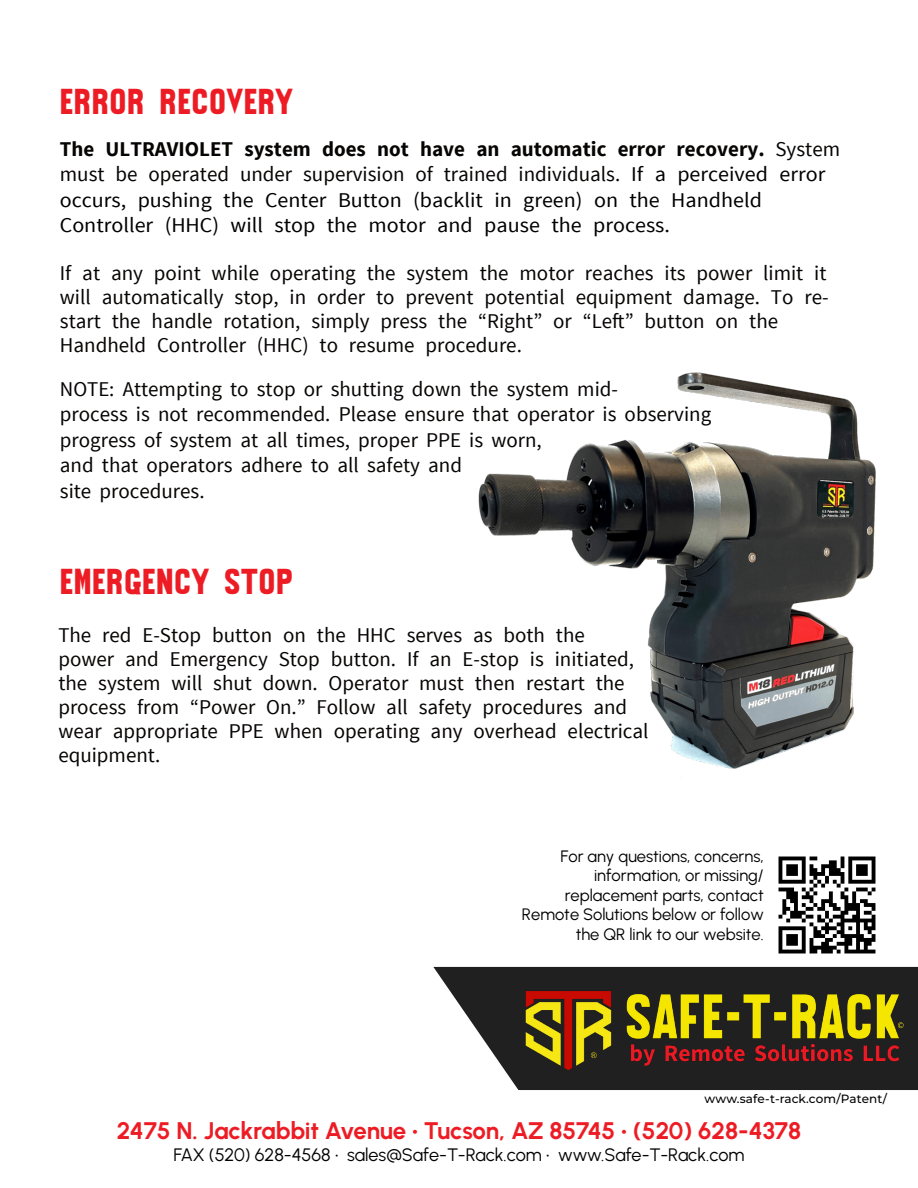
<style>
.page{position:relative;width:918px;height:1188px;background:#fff}
.page>*{position:absolute;margin:0;border:0;box-sizing:border-box;transform-origin:0 0}
.t1{font:800 36px "Galhau Display";color:#ed1c24}
.t2{font:700 24px "Urbanist";letter-spacing:-.005em;color:#ed1c24}
.t3{font:21px "Source Sans Pro";color:#070504}
.t4{font:21px "Source Sans Pro";color:#000;scale:1.05 1}
.t5{font:700 21px "Source Sans Pro";color:#070504}
.t6{font:18px "Urbanist";letter-spacing:-.005em;color:#000}
.t7{font:16.5px "Urbanist";color:#000}
.t8{font:500 12px "Montserrat Roman";letter-spacing:.015em;color:#000}
</style>
<div class="page">
<img style="left:764px;top:856px;width:127px;height:111px">
<svg style="left:433px;top:967px;width:485px;height:123px;fill:#202020"></svg>
<img style="left:518px;top:980px;width:390px;height:107px">
<img style="left:478px;top:372px;width:398px;height:406px">
<p class="t1" style="left:59px;top:87px;width:235px">ERROR RECOVERY</p>
<p class="t5" style="left:60px;top:140px;width:706px">The ULTRAVIOLET system does not have an automatic error recovery.</p>
<p class="t3" style="left:776px;top:140px;width:66px">System</p>
<p class="t3" style="left:60px;top:165px;width:562px">must be operated under supervision of trained individuals.</p>
<p class="t4" style="left:631px;top:165px;width:187px">If a perceived error</p>
<p class="t4" style="left:60px;top:191px;width:670px">occurs, pushing the Center Button (backlit in green) on the Handheld</p>
<p class="t4" style="left:60px;top:216px;width:583px">Controller (HHC) will stop the motor and pause the process.</p>
<p class="t3" style="left:60px;top:264px;width:768px">If at any point while operating the system the motor reaches its power limit it</p>
<p class="t3" style="left:60px;top:288px;width:770px">will automatically stop, in order to prevent potential equipment damage. To re-</p>
<p class="t3" style="left:60px;top:312px;width:720px">start the handle rotation, simply press the “Right” or “Left” button on the</p>
<p class="t3" style="left:60px;top:336px;width:464px">Handheld Controller (HHC) to resume procedure.</p>
<p class="t3" style="left:60px;top:380px;width:560px">NOTE: Attempting to stop or shutting down the system mid-</p>
<p class="t3" style="left:60px;top:405px;width:653px">process is not recommended. Please ensure that operator is observing</p>
<p class="t3" style="left:60px;top:431px;width:483px">progress of system at all times, proper PPE is worn,</p>
<p class="t3" style="left:60px;top:456px;width:404px">and that operators adhere to all safety and</p>
<p class="t3" style="left:60px;top:482px;width:146px">site procedures.</p>
<p class="t1" style="left:59px;top:567px;width:236px">EMERGENCY STOP</p>
<p class="t3" style="left:58px;top:627px;width:528px">The red E-Stop button on the HHC serves as both the</p>
<p class="t3" style="left:58px;top:651px;width:577px">power and Emergency Stop button. If an E-stop is initiated,</p>
<p class="t3" style="left:58px;top:675px;width:568px">the system will shut down. Operator must then restart the</p>
<p class="t3" style="left:58px;top:699px;width:570px">process from “Power On.” Follow all safety procedures and</p>
<p class="t3" style="left:58px;top:723px;width:592px">wear appropriate PPE when operating any overhead electrical</p>
<p class="t3" style="left:58px;top:747px;width:103px">equipment.</p>
<p class="t7" style="left:561px;top:846px;width:205px">For any questions, concerns,</p>
<p class="t7" style="left:594px;top:866px;width:171px">information, or missing/</p>
<p class="t7" style="left:565px;top:885px;width:201px">replacement parts, contact</p>
<p class="t7" style="left:522px;top:905px;width:243px">Remote Solutions below or follow</p>
<p class="t7" style="left:576px;top:924px;width:190px">the QR link to our website.</p>
<p class="t8" style="left:704px;top:1091px;width:184px">www.safe-t-rack.com/Patent/</p>
<p class="t2" style="left:117px;top:1116px;width:686px">2475 N. Jackrabbit Avenue • Tucson, AZ 85745 • (520) 628-4378</p>
<p class="t6" style="left:174px;top:1144px;width:572px">FAX (520) 628-4568 • sales@Safe-T-Rack.com • www.Safe-T-Rack.com</p>
</div>
